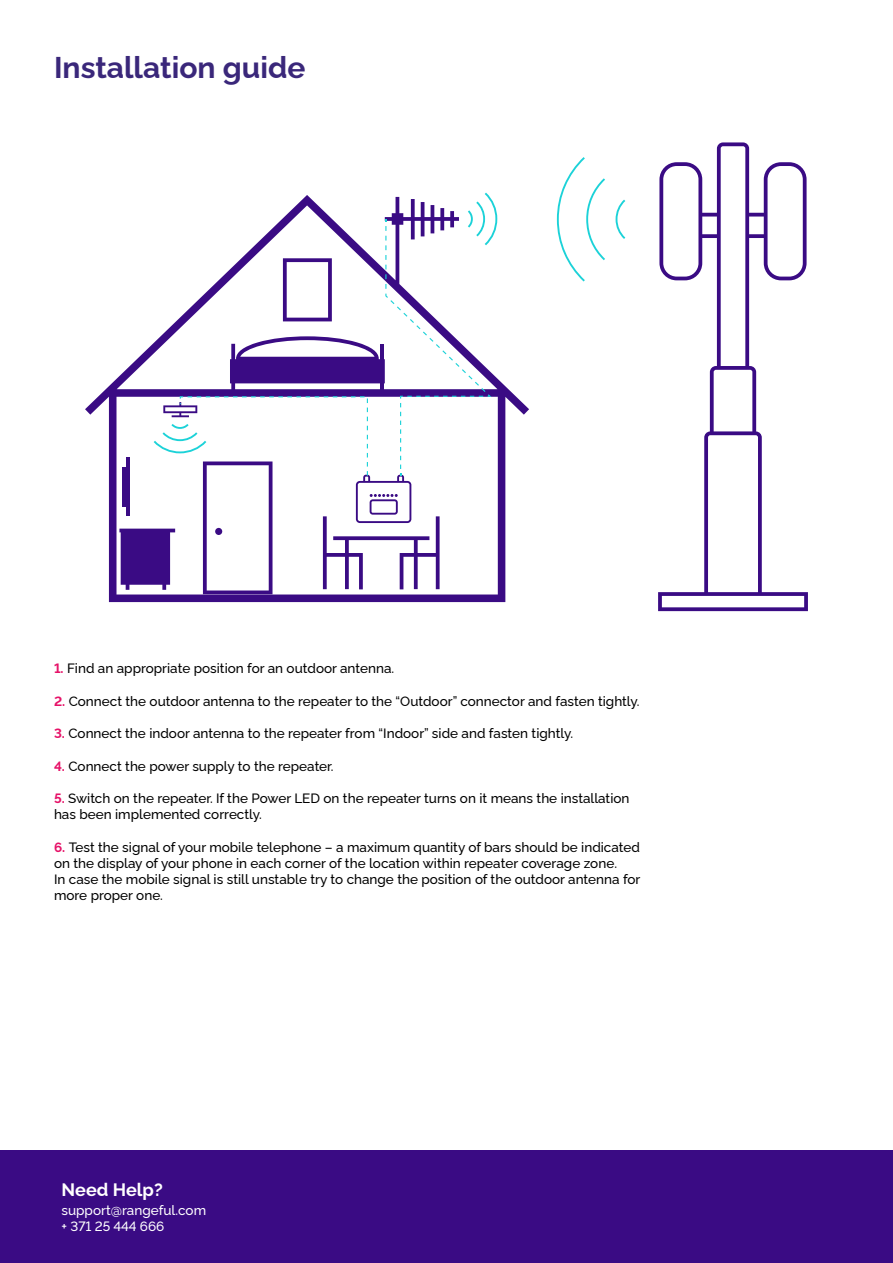
<style>
.page{position:relative;width:893px;height:1263px;background:#fff}
.page>*{position:absolute;margin:0;border:0;box-sizing:border-box;transform-origin:0 0}
.t1{font:700 30px "Rawline";color:#3a277a}
.t2{font:700 18px "Rawline";color:#fff}
.t3{font:500 13.5px/16.2px "Rawline";color:#000}
.t4{font:500 13.5px/16.2px "Rawline";color:#fff}
.s1{font-weight:700;color:#e61268}
</style>
<div class="page">
<svg style="left:85px;top:214px;width:444px;height:388px"></svg>
<svg style="left:616px;top:200px;width:9px;height:39px"></svg>
<svg style="left:557px;top:157px;width:48px;height:124px"></svg>
<svg style="left:119px;top:193px;width:378px;height:401px"></svg>
<svg style="left:658px;top:142px;width:150px;height:469px"></svg>
<div style="left:0;top:1150px;width:893px;height:113px;background:#3a0b84"></div>
<h1 class="t1" style="left:54px;top:44px;width:253px">Installation guide</h1>
<p class="t3" style="left:54px;top:662px;width:342px"><span class="s1">1.</span> Find an appropriate position for an outdoor antenna.</p>
<p class="t3" style="left:54px;top:694px;width:587px"><span class="s1">2.</span> Connect the outdoor antenna to the repeater to the “Outdoor” connector and fasten tightly.</p>
<p class="t3" style="left:54px;top:726px;width:521px"><span class="s1">3.</span> Connect the indoor antenna to the repeater from “Indoor” side and fasten tightly.</p>
<p class="t3" style="left:54px;top:759px;width:281px"><span class="s1">4.</span> Connect the power supply to the repeater.</p>
<p class="t3" style="left:54px;top:791px;width:577px"><span class="s1">5.</span> Switch on the repeater. If the Power LED on the repeater turns on it means the installation has been implemented correctly.</p>
<p class="t3" style="left:54px;top:840px;width:588px"><span class="s1">6.</span> Test the signal of your mobile telephone – a maximum quantity of bars should be indicated on the display of your phone in each corner of the location within repeater coverage zone.<br>In case the mobile signal is still unstable try to change the position of the outdoor antenna for more proper one.</p>
<h2 class="t2" style="left:61px;top:1182px;width:103px">Need Help?</h2>
<p class="t4" style="left:61px;top:1203px;width:146px">support@rangeful.com + 371 25 444 666</p>
</div>
